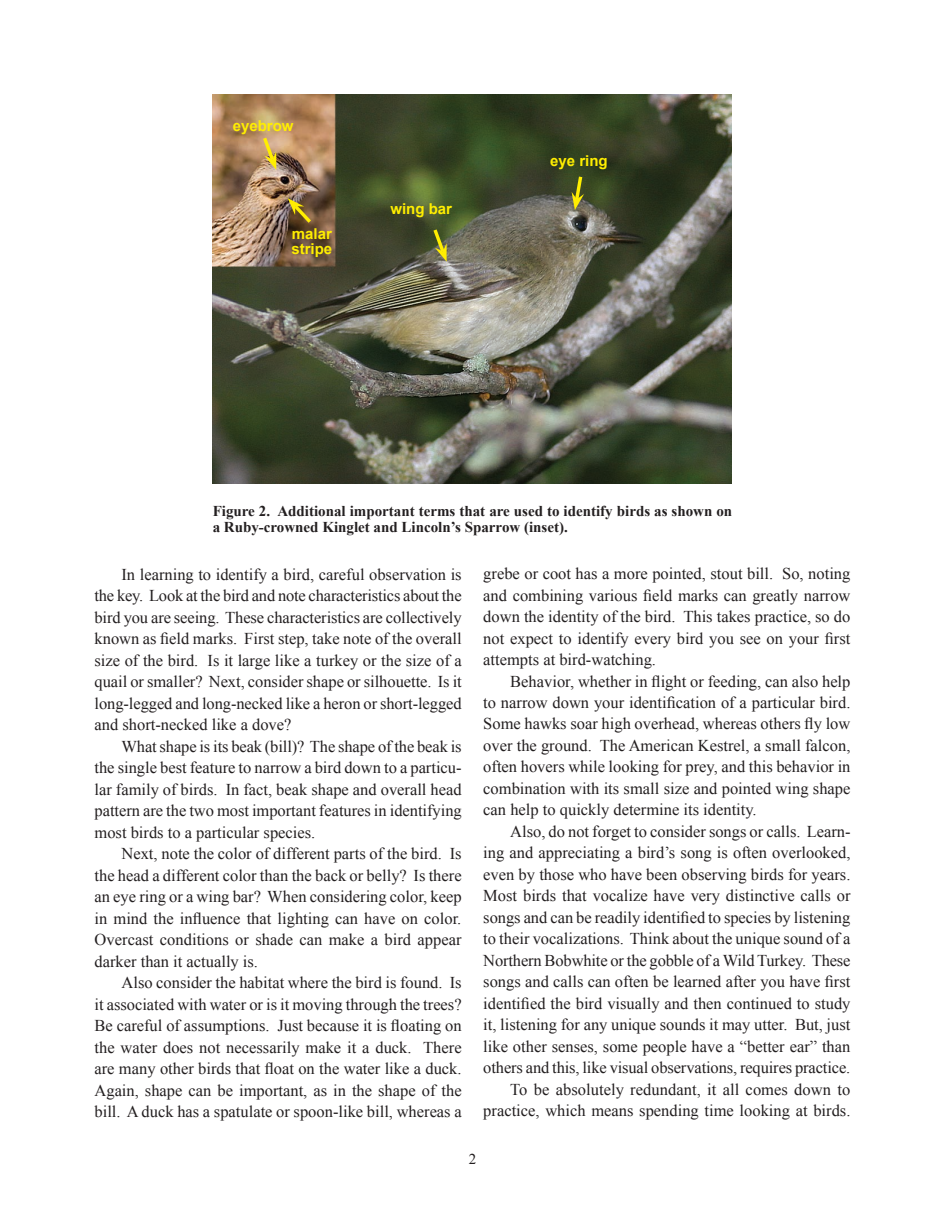
<style>
.page{position:relative;width:945px;height:1215px;background:#fff}
.page>*{position:absolute;margin:0;border:0;box-sizing:border-box;transform-origin:0 0}
.t1{font:16.5px/21.5px "Times New Roman";color:#231f20;text-align:justify}
.t2{font:700 15px/16.5px "Times New Roman";color:#231f20}
.t3{font:700 15px/15px "Arial";color:#ffee01}
.t4{font:15px "Times New Roman";color:#231f20}
</style>
<div class="page">
<img style="left:213px;top:95px;width:519px;height:389px">
<svg style="left:572px;top:173px;width:13px;height:37px"></svg>
<svg style="left:431px;top:226px;width:16px;height:36px"></svg>
<svg style="left:260px;top:134px;width:17px;height:36px"></svg>
<svg style="left:288px;top:198px;width:27px;height:28px"></svg>
<p class="t3" style="left:233px;top:119px;width:62px">eyebrow</p>
<p class="t3" style="left:291px;top:226px;width:42px">malar stripe</p>
<p class="t3" style="left:390px;top:202px;width:63px">wing bar</p>
<p class="t3" style="left:550px;top:154px;width:59px">eye ring</p>
<p class="t2" style="left:213px;top:502px;width:521px">Figure 2. Additional important terms that are used to identify birds as shown on a Ruby-crowned Kinglet and Lincoln’s Sparrow (inset).</p>
<p class="t1" style="left:95px;top:563px;width:369px;text-indent:27px">In learning to identify a bird, careful observation is the key. Look at the bird and note characteristics about the bird you are seeing. These characteristics are collectively known as field marks. First step, take note of the overall size of the bird. Is it large like a turkey or the size of a quail or smaller? Next, consider shape or silhouette. Is it long-legged and long-necked like a heron or short-legged and short-necked like a dove?</p>
<p class="t1" style="left:95px;top:735px;width:369px;text-indent:27px">What shape is its beak (bill)? The shape of the beak is the single best feature to narrow a bird down to a particu&shy;lar family of birds. In fact, beak shape and overall head pattern are the two most important features in identifying most birds to a particular species.</p>
<p class="t1" style="left:95px;top:843px;width:369px;text-indent:27px">Next, note the color of different parts of the bird. Is the head a different color than the back or belly? Is there an eye ring or a wing bar? When considering color, keep in mind the influence that lighting can have on color.<br>Overcast conditions or shade can make a bird appear darker than it actually is.</p>
<p class="t1" style="left:95px;top:972px;width:369px;text-indent:27px">Also consider the habitat where the bird is found. Is it associated with water or is it moving through the trees?<br>Be careful of assumptions. Just because it is floating on the water does not necessarily make it a duck. There are many other birds that float on the water like a duck.<br>Again, shape can be important, as in the shape of the bill. A duck has a spatulate or spoon-like bill, whereas a</p>
<p class="t1" style="left:483px;top:563px;width:369px">grebe or coot has a more pointed, stout bill. So, noting and combining various field marks can greatly narrow down the identity of the bird. This takes practice, so do not expect to identify every bird you see on your first attempts at bird-watching.</p>
<p class="t1" style="left:483px;top:670px;width:369px;text-indent:27px">Behavior, whether in flight or feeding, can also help to narrow down your identification of a particular bird.<br>Some hawks soar high overhead, whereas others fly low over the ground. The American Kestrel, a small falcon, often hovers while looking for prey, and this behavior in combination with its small size and pointed wing shape can help to quickly determine its identity.</p>
<p class="t1" style="left:483px;top:820px;width:369px;text-align:right">Also, do not forget to consider songs or calls. Learn-<br>ing and appreciating a bird’s song is often overlooked, even by those who have been observing birds for years.<br>Most birds that vocalize have very distinctive calls or songs and can be readily identified to species by listening to their vocalizations. Think about the unique sound of a Northern Bobwhite or the gobble of a Wild Turkey. These songs and calls can often be learned after you have first identified the bird visually and then continued to study it, listening for any unique sounds it may utter. But, just like other senses, some people have a “better ear” than others and this, like visual observations, requires practice.<br>To be absolutely redundant, it all comes down to practice, which means spending time looking at birds.</p>
<p class="t4" style="left:469px;top:1149px;width:9px">2</p>
</div>
